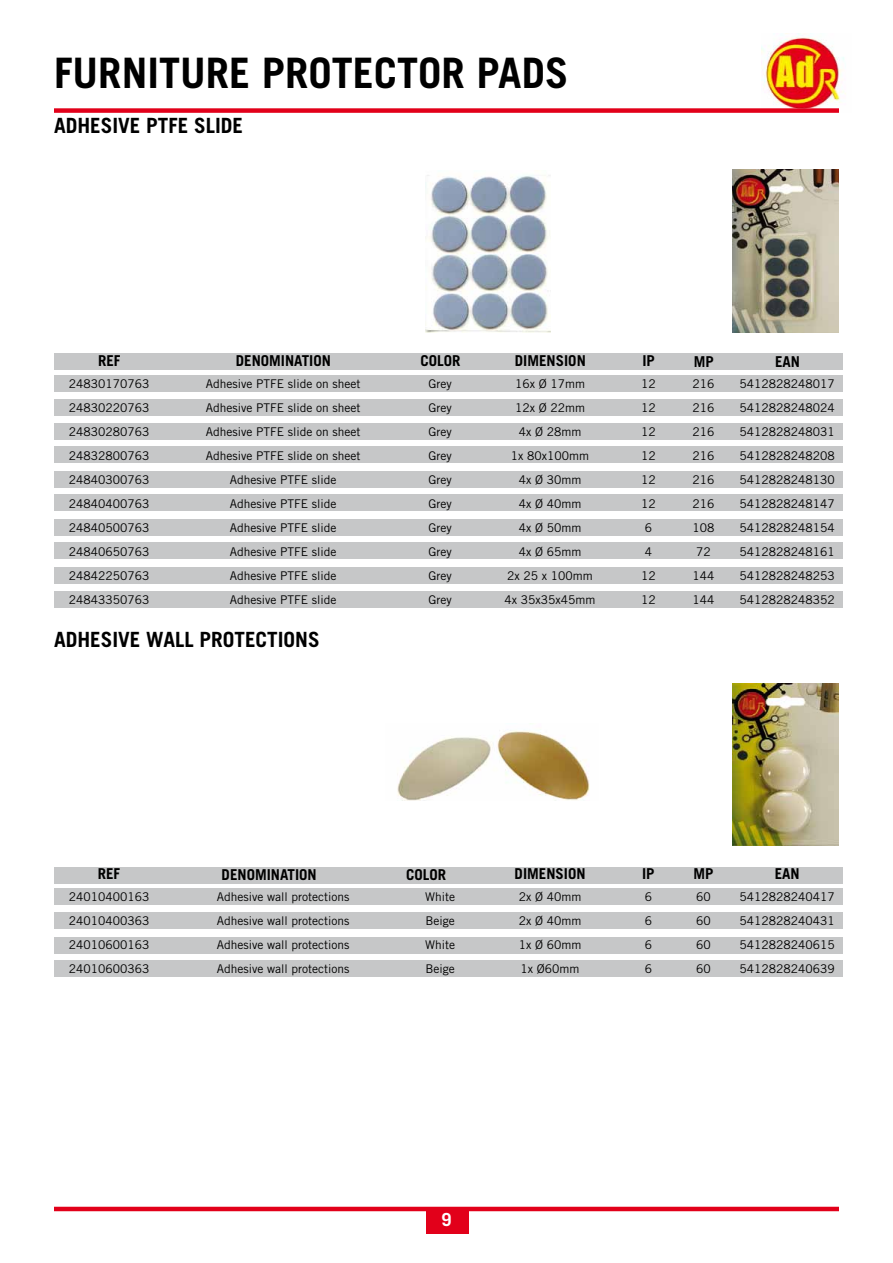
<style>
.page{position:relative;width:893px;height:1263px;background:#fff}
.page>*{position:absolute;margin:0;border:0;box-sizing:border-box;transform-origin:0 0}
.t1{font:700 42px "Trade Gothic LT Std";color:#000}
.t2{font:700 21px "Trade Gothic LT Std";color:#000}
.t3{font:700 18px "Trade Gothic LT Std";color:#fff}
.t4{font:700 15px "Trade Gothic LT Std";color:#000}
.t5{font:12px/24px "Trade Gothic LT Std";color:#000;text-align:justify}
</style>
<div class="page">
<img style="left:762px;top:33px;width:84px;height:75px">
<div style="left:54px;top:108px;width:785px;height:5px;background:#e2001a"></div>
<hr style="left:54px;top:1207px;width:785px;height:4px;background:#e2001a">
<div style="left:426px;top:1209px;width:43px;height:24px;background:#e2001a"></div>
<div style="left:54px;top:353px;width:788px;height:17px;background:#c6c7c8"></div>
<div style="left:54px;top:866px;width:788px;height:17px;background:#c6c7c8"></div>
<div style="left:54px;top:375px;width:788px;height:17px;background:#c6c7c8"></div>
<div style="left:54px;top:888px;width:788px;height:17px;background:#c6c7c8"></div>
<div style="left:54px;top:399px;width:788px;height:17px;background:#c6c7c8"></div>
<div style="left:54px;top:912px;width:788px;height:17px;background:#c6c7c8"></div>
<div style="left:54px;top:423px;width:788px;height:17px;background:#c6c7c8"></div>
<div style="left:54px;top:936px;width:788px;height:17px;background:#c6c7c8"></div>
<div style="left:54px;top:446px;width:788px;height:17px;background:#c6c7c8"></div>
<div style="left:54px;top:960px;width:788px;height:16px;background:#c6c7c8"></div>
<div style="left:54px;top:542px;width:788px;height:17px;background:#c6c7c8"></div>
<div style="left:54px;top:591px;width:788px;height:17px;background:#c6c7c8"></div>
<div style="left:54px;top:471px;width:788px;height:17px;background:#c6c7c8"></div>
<div style="left:54px;top:494px;width:788px;height:17px;background:#c6c7c8"></div>
<div style="left:54px;top:519px;width:788px;height:16px;background:#c6c7c8"></div>
<div style="left:54px;top:567px;width:788px;height:17px;background:#c6c7c8"></div>
<img style="left:426px;top:175px;width:124px;height:157px">
<img style="left:732px;top:170px;width:107px;height:162px">
<img style="left:397px;top:730px;width:193px;height:71px">
<img style="left:732px;top:683px;width:107px;height:163px">
<h1 class="t1" style="left:54px;top:47px;width:516px">FURNITURE PROTECTOR PADS</h1>
<h2 class="t2" style="left:54px;top:113px;width:171px">ADHESIVE PTFE SLIDE</h2>
<p class="t4" style="left:98px;top:352px;width:24px">RE F</p>
<p class="t4" style="left:236px;top:351px;width:9px">DENO</p>
<p class="t4" style="left:269px;top:351px;width:20px">MINATION</p>
<p class="t4" style="left:420px;top:352px;width:33px">COLOR</p>
<p class="t4" style="left:515px;top:351px;width:33px">DIMENSION</p>
<p class="t4" style="left:642px;top:352px;width:7px">IP</p>
<p class="t4" style="left:694px;top:352px;width:20px">MP</p>
<p class="t4" style="left:775px;top:352px;width:9px">EAN</p>
<p class="t5" style="left:69px;top:372px;width:82px">24830170763<br>24830220763<br>24830280763<br>24832800763<br>24840300763<br>24840400763<br>24840500763<br>24840650763<br>24842250763<br>24843350763</p>
<p class="t5" style="left:206px;top:372px;width:156px;text-align:center">Adhesive PTFE slide on sheet<br>Adhesive PTFE slide on sheet<br>Adhesive PTFE slide on sheet<br>Adhesive PTFE slide on sheet<br>Adhesive PTFE slide<br>Adhesive PTFE slide<br>Adhesive PTFE slide<br>Adhesive PTFE slide<br>Adhesive PTFE slide<br>Adhesive PTFE slide</p>
<h2 class="t2" style="left:54px;top:626px;width:158px">AD HESIVE WALL PROTECTIONS</h2>
<p class="t5" style="left:428px;top:372px;width:25px">Grey Grey Grey Grey Grey Grey Grey Grey Grey Grey</p>
<p class="t5" style="left:505px;top:372px;width:92px;text-align:center">16x Ø 17mm<br>12x Ø 22mm<br>4x Ø 28mm<br>1x 80x100mm<br>4x Ø 30mm<br>4x Ø 40mm<br>4x Ø 50mm<br>4x Ø 65mm<br>2x 25 x 100mm<br>4x 35x35x45mm</p>
<p class="t5" style="left:641px;top:372px;width:16px;text-align:center">12<br>12<br>12<br>12<br>12<br>12<br>6<br>4<br>12<br>12</p>
<p class="t5" style="left:692px;top:372px;width:23px;text-align:center">216<br>216<br>216<br>216<br>216<br>216<br>108<br>72<br>144<br>144</p>
<p class="t5" style="left:740px;top:372px;width:97px">5412828248017<br>5412828248024<br>5412828248031<br>5412828248208<br>5412828248130<br>5412828248147<br>5412828248154<br>5412828248161<br>5412828248253<br>5412828248352</p>
<p class="t4" style="left:98px;top:864px;width:24px">RE F</p>
<p class="t4" style="left:515px;top:864px;width:33px">DIMENSION</p>
<p class="t4" style="left:642px;top:864px;width:7px">IP</p>
<p class="t4" style="left:693px;top:865px;width:20px">MP</p>
<p class="t4" style="left:775px;top:865px;width:9px">EAN</p>
<p class="t4" style="left:222px;top:865px;width:9px">DENO</p>
<p class="t4" style="left:255px;top:865px;width:20px">MINATION</p>
<p class="t4" style="left:406px;top:866px;width:33px">COLOR</p>
<p class="t5" style="left:69px;top:885px;width:82px">24010400163<br>24010400363<br>24010600163<br>24010600363</p>
<p class="t5" style="left:217px;top:885px;width:134px">Adhesive wall protections Adhesive wall protections Adhesive wall protections Adhesive wall protections</p>
<p class="t5" style="left:425px;top:885px;width:31px">White Beige White Beige</p>
<p class="t5" style="left:519px;top:885px;width:64px">2x Ø 40mm 2x Ø 40mm 1x Ø 60mm 1x Ø60mm</p>
<p class="t5" style="left:645px;top:885px;width:9px">6<br>6<br>6<br>6</p>
<p class="t5" style="left:696px;top:885px;width:16px">60<br>60<br>60<br>60</p>
<p class="t5" style="left:740px;top:885px;width:97px">5412828240417<br>5412828240431<br>5412828240615<br>5412828240639</p>
<h3 class="t3" style="left:441px;top:1209px;width:12px">9</h3>
</div>
